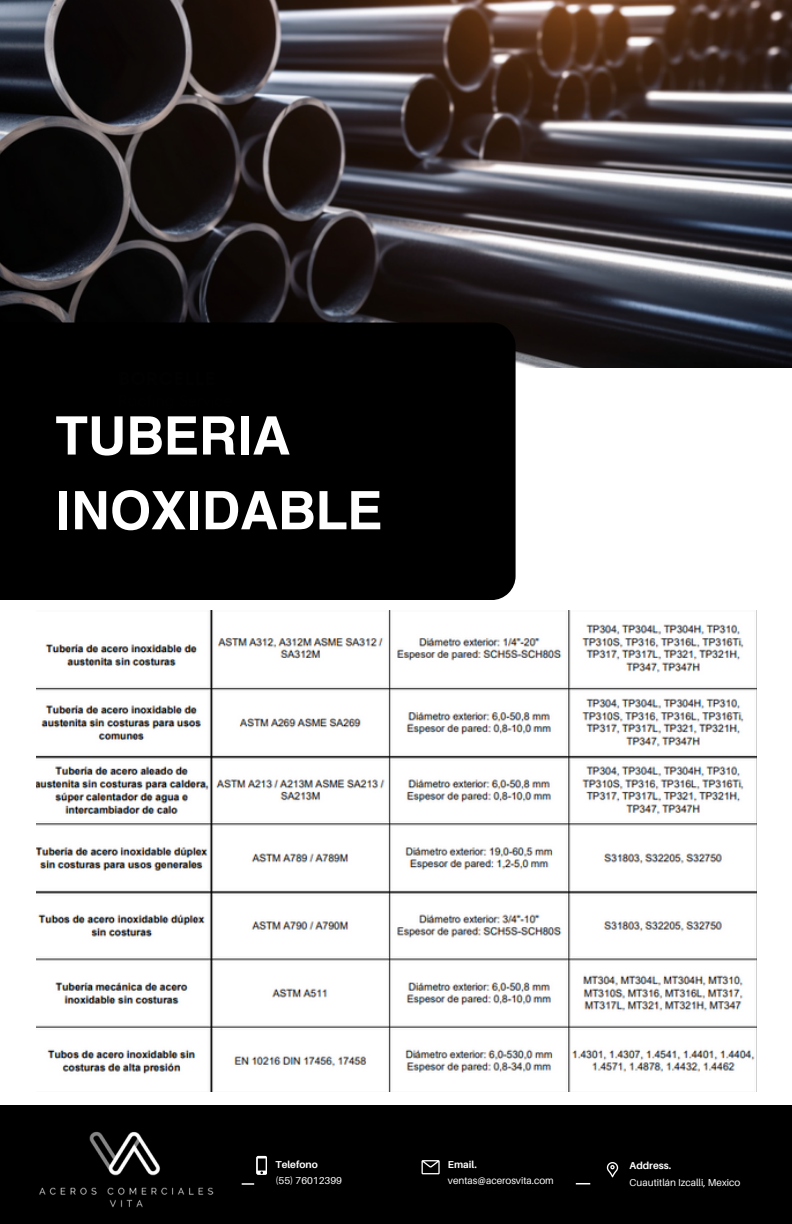
<style>
.page{position:relative;width:792px;height:1224px;background:#fff}
.page>*{position:absolute;margin:0;border:0;box-sizing:border-box;transform-origin:0 0}
.t1{font:700 53.2px "Helvetica World";color:#fff}
.t2{font:10px "Aileron";color:#fff}
.t3{font:700 10px "Aileron";color:#fff}
</style>
<div class="page">
<img style="left:0;top:0;width:792px;height:367px">
<div style="left:0;top:322px;width:516px;height:278px;background:#000"></div>
<img style="left:36px;top:610px;width:720px;height:482px">
<div style="left:0;top:1105px;width:792px;height:119px;background:#000"></div>
<img style="left:39px;top:1131px;width:175px;height:77px">
<svg style="left:242px;top:1183px;width:12px;height:2px"></svg>
<svg style="left:576px;top:1183px;width:14px;height:1px"></svg>
<svg style="left:256px;top:1156px;width:11px;height:19px"></svg>
<svg style="left:422px;top:1160px;width:18px;height:14px"></svg>
<svg style="left:607px;top:1162px;width:11px;height:15px"></svg>
<p class="t1" style="left:55px;top:392px;width:236px">TUBERIA</p>
<p class="t1" style="left:55px;top:467px;width:329px">INOXIDABLE</p>
<p class="t3" style="left:275px;top:1158px;width:44px">Telefono</p>
<p class="t2" style="left:275px;top:1174px;width:68px">(55) 76012399</p>
<p class="t3" style="left:448px;top:1158px;width:30px">Email.</p>
<p class="t2" style="left:448px;top:1174px;width:107px">ventas@acerosvita.com</p>
<p class="t3" style="left:630px;top:1160px;width:43px">Address.</p>
<p class="t2" style="left:630px;top:1176px;width:112px">Cuautitlán Izcalli, Mexico</p>
</div>
